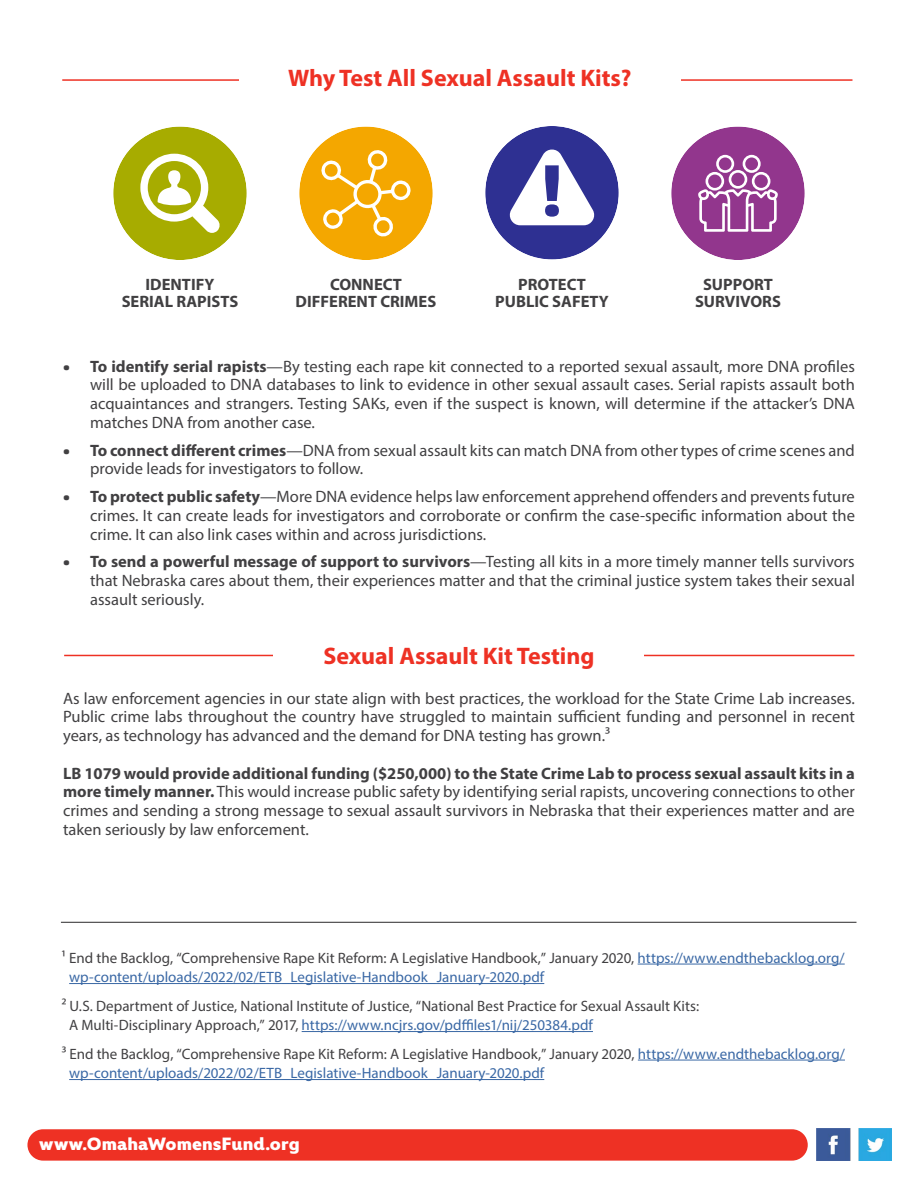
<style>
.page{position:relative;width:918px;height:1188px;background:#fff}
.page>*{position:absolute;margin:0;border:0;box-sizing:border-box;transform-origin:0 0}
.t1{font:700 24px "Myriad Pro";color:#ee3124}
.t2{font:900 18px "Kyrial Display Pro";color:#fff}
.t3{font:16.5px/18.8px "Myriad Pro";color:#414042;text-align:justify}
.t4{font:700 16.5px/16.8px "Myriad Pro";color:#414042;text-align:center}
.t5{font:15px/19.5px "Myriad Pro";color:#3a68a5}
.t6{font:15px/19.5px "Myriad Pro";color:#414042}
.s1{font-family:"Kyrial Display Pro";font-weight:900}
.s2{font-weight:700}
.s3{color:#414042}
.s4{color:#3a68a5}
</style>
<div class="page">
<hr style="left:61px;top:922px;width:795px;height:1px;background:#414042">
<hr style="left:638px;top:964px;width:207px;height:1px;background:#3a68a5">
<hr style="left:69px;top:983px;width:475px;height:1px;background:#3a68a5">
<hr style="left:302px;top:1031px;width:291px;height:1px;background:#3a68a5">
<hr style="left:638px;top:1060px;width:207px;height:1px;background:#3a68a5">
<hr style="left:69px;top:1079px;width:475px;height:1px;background:#3a68a5">
<hr style="left:62px;top:79px;width:790px;height:2px;background:#ee3124">
<div style="left:239px;top:65px;width:441px;height:28px;background:#fff"></div>
<hr style="left:64px;top:655px;width:790px;height:1px;background:#ee3124">
<div style="left:274px;top:641px;width:370px;height:28px;background:#fff"></div>
<div style="left:113px;top:127px;width:134px;height:133px;background:#a7ac00;border-radius:50%"></div>
<svg style="left:140px;top:154px;width:80px;height:79px"></svg>
<div style="left:299px;top:127px;width:134px;height:133px;background:#f4a700;border-radius:50%"></div>
<svg style="left:318px;top:146px;width:93px;height:90px"></svg>
<div style="left:485px;top:126px;width:134px;height:134px;background:#2e3092;border-radius:50%"></div>
<svg style="left:509px;top:149px;width:86px;height:76px"></svg>
<div style="left:671px;top:127px;width:134px;height:133px;background:#92368d;border-radius:50%"></div>
<svg style="left:698px;top:155px;width:80px;height:77px"></svg>
<div style="left:27px;top:1129px;width:781px;height:32px;background:#ee3124;border-radius:16px"></div>
<img style="left:817px;top:1129px;width:74px;height:32px">
<h1 class="t1" style="left:288px;top:63px;width:345px">Why Test All Sexual Assault Kits?</h1>
<p class="t4" style="left:122px;top:276px;width:118px">IDENTIFY<br>SERIAL RAPISTS</p>
<p class="t4" style="left:296px;top:276px;width:142px">CONNECT<br>DIFFERENT CRIMES</p>
<p class="t4" style="left:495px;top:276px;width:115px">PROTECT<br>PUBLIC SAFETY</p>
<p class="t4" style="left:695px;top:276px;width:87px">SUPPORT<br>SURVIVORS</p>
<p class="t3" style="left:90px;top:357px;width:766px;text-indent:-27px"><span class="s1">•</span> <span class="s2">To identify serial rapists</span>—By testing each rape kit connected to a reported sexual assault, more DNA profiles will be uploaded to DNA databases to link to evidence in other sexual assault cases. Serial rapists assault both acquaintances and strangers. Testing SAKs, even if the suspect is known, will determine if the attacker’s DNA matches DNA from another case.</p>
<p class="t3" style="left:90px;top:441px;width:766px;text-indent:-27px"><span class="s1">•</span> <span class="s2">To connect different crimes</span>—DNA from sexual assault kits can match DNA from other types of crime scenes and provide leads for investigators to follow.</p>
<p class="t3" style="left:90px;top:487px;width:766px;text-indent:-27px"><span class="s1">•</span> <span class="s2">To protect public safety</span>—More DNA evidence helps law enforcement apprehend offenders and prevents future crimes. It can create leads for investigators and corroborate or confirm the case-specific information about the crime. It can also link cases within and across jurisdictions.</p>
<p class="t3" style="left:90px;top:552px;width:766px;text-indent:-27px"><span class="s1">•</span> <span class="s2">To send a powerful message of support to survivors</span>—Testing all kits in a more timely manner tells survivors that Nebraska cares about them, their experiences matter and that the criminal justice system takes their sexual assault seriously.</p>
<h1 class="t1" style="left:323px;top:640px;width:273px">Sexual Assault Kit Testing</h1>
<p class="t3" style="left:63px;top:688px;width:793px">As law enforcement agencies in our state align with best practices, the workload for the State Crime Lab increases.<br>Public crime labs throughout the country have struggled to maintain sufficient funding and personnel in recent years, as technology has advanced and the demand for DNA testing has grown.3</p>
<p class="t3" style="left:63px;top:763px;width:793px"><span class="s2">LB 1079 would provide additional funding ($250,000) to the State Crime Lab to process sexual assault kits in a more timely manner.</span> This would increase public safety by identifying serial rapists, uncovering connections to other crimes and sending a strong message to sexual assault survivors in Nebraska that their experiences matter and are taken seriously by law enforcement.</p>
<p class="t5" style="left:69px;top:948px;width:777px;text-indent:-8px"><span class="s3">1 End the Backlog, “Comprehensive Rape Kit Reform: A Legislative Handbook,” January 2020,</span> https://www.endthebacklog.org/ wp-content/uploads/2022/02/ETB_Legislative-Handbook_January-2020.pdf</p>
<p class="t6" style="left:69px;top:996px;width:632px;text-indent:-8px">2 U.S. Department of Justice, National Institute of Justice, “National Best Practice for Sexual Assault Kits:<br>A Multi-Disciplinary Approach,” 2017, <span class="s4">https://www.ncjrs.gov/pdffiles1/nij/250384.pdf</span></p>
<p class="t5" style="left:69px;top:1044px;width:777px;text-indent:-8px"><span class="s3">3 End the Backlog, “Comprehensive Rape Kit Reform: A Legislative Handbook,” January 2020,</span> https://www.endthebacklog.org/ wp-content/uploads/2022/02/ETB_Legislative-Handbook_January-2020.pdf</p>
<p class="t2" style="left:39px;top:1130px;width:262px">www.OmahaWomensFund.org</p>
</div>
